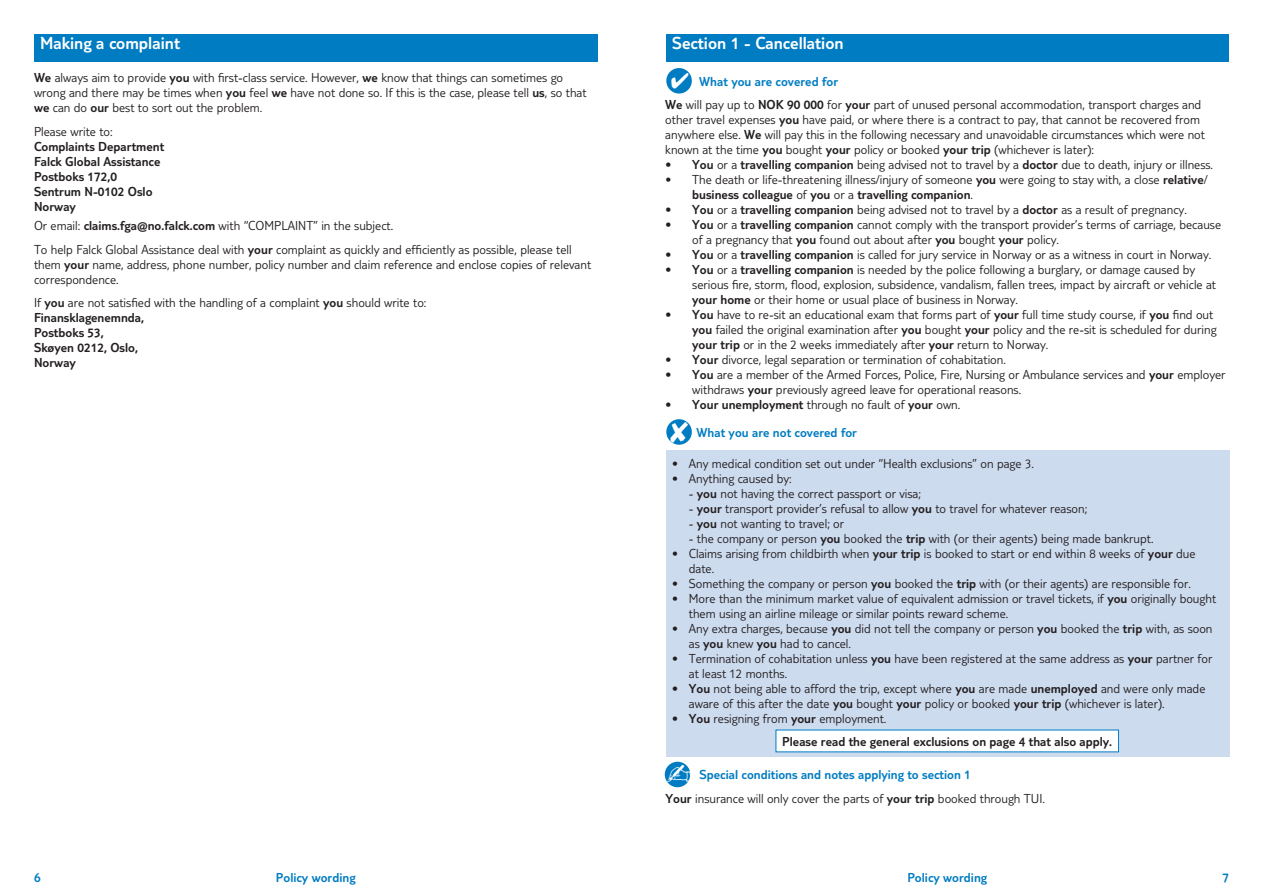
<style>
.page{position:relative;width:1263px;height:893px;background:#fff}
.page>*{position:absolute;margin:0;border:0;box-sizing:border-box;transform-origin:0 0}
.t1{font:300 18px "TUI Type Pro";color:#fff}
.t2{font:300 13.5px/15px "TUI Type Pro";color:#231f20}
.t3{font:300 13.5px "TUI Type Pro";color:#231f20}
.t4{font:300 13.5px "TUI Type Pro";color:#007cc2}
.s1{font-style:inherit}
</style>
<div class="page">
<div style="left:666px;top:34px;width:562px;height:28px;background:#007cc2"></div>
<div style="left:666px;top:450px;width:563px;height:306px;background:#cddbef"></div>
<div style="left:776px;top:730px;width:342px;height:22px;background:#fff"></div>
<svg style="left:666px;top:68px;width:26px;height:26px"></svg>
<svg style="left:666px;top:419px;width:26px;height:26px"></svg>
<div style="left:665px;top:762px;width:25px;height:25px;background:#007cc2;border-radius:50%"></div>
<div style="left:34px;top:34px;width:563px;height:28px;background:#007cc2"></div>
<svg style="left:671px;top:421px;width:17px;height:21px"></svg>
<svg style="left:667px;top:765px;width:24px;height:17px"></svg>
<svg style="left:671px;top:73px;width:17px;height:16px"></svg>
<p class="t1" style="left:40px;top:33px;width:142px">Making a complaint</p>
<p class="t2" style="left:34px;top:70px;width:554px"><span class="s1">We</span> always aim to provide <span class="s1">you</span> with first-class service. However, <span class="s1">we</span> know that things can sometimes go wrong and there may be times when <span class="s1">you</span> feel <span class="s1">we</span> have not done so. If this is the case, please tell <span class="s1">us</span>, so that <span class="s1">we</span> can do <span class="s1">our</span> best to sort out the problem.</p>
<p class="t2" style="left:34px;top:124px;width:80px">Please write to:</p>
<p class="t3" style="left:34px;top:139px;width:132px">Complaints Department</p>
<p class="t3" style="left:34px;top:154px;width:128px">Falck Global Assistance</p>
<p class="t3" style="left:34px;top:169px;width:85px">Postboks 172,0</p>
<p class="t3" style="left:34px;top:184px;width:120px">Sentrum N-0102 Oslo</p>
<p class="t3" style="left:34px;top:199px;width:43px">Norway</p>
<p class="t2" style="left:34px;top:218px;width:361px">Or email: <span class="s1">claims.fga@no.falck.com</span> with “COMPLAINT” in the subject.</p>
<p class="t2" style="left:34px;top:241px;width:559px">To help Falck Global Assistance deal with <span class="s1">your</span> complaint as quickly and efficiently as possible, please tell them <span class="s1">your</span> name, address, phone number, policy number and claim reference and enclose copies of relevant correspondence.</p>
<p class="t2" style="left:34px;top:295px;width:394px">If <span class="s1">you</span> are not satisfied with the handling of a complaint <span class="s1">you</span> should write to:</p>
<p class="t3" style="left:34px;top:310px;width:112px">Finansklagenemnda,</p>
<p class="t3" style="left:34px;top:325px;width:71px">Postboks 53,</p>
<p class="t3" style="left:34px;top:340px;width:106px">Skøyen 0212, Oslo,</p>
<p class="t3" style="left:34px;top:355px;width:43px">Norway</p>
<p class="t1" style="left:672px;top:33px;width:173px">Section 1 - Cancellation</p>
<p class="t4" style="left:699px;top:74px;width:140px">What you are covered for</p>
<p class="t2" style="left:665px;top:97px;width:541px"><span class="s1">We</span> will pay up to <span class="s1">NOK 90 000</span> for <span class="s1">your</span> part of unused personal accommodation, transport charges and other travel expenses <span class="s1">you</span> have paid, or where there is a contract to pay, that cannot be recovered from anywhere else. <span class="s1">We</span> will pay this in the following necessary and unavoidable circumstances which were not known at the time <span class="s1">you</span> bought <span class="s1">your</span> policy or booked <span class="s1">your trip</span> (whichever is later):</p>
<p class="t2" style="left:665px;top:157px;width:549px"><span class="s1">• You</span> or a <span class="s1">travelling companion</span> being advised not to travel by a <span class="s1">doctor</span> due to death, injury or illness.</p>
<p class="t2" style="left:692px;top:172px;width:517px;text-indent:-27px">• The death or life-threatening illness/injury of someone <span class="s1">you</span> were going to stay with, a close <span class="s1">relative</span>/ <span class="s1">business colleague</span> of <span class="s1">you</span> or a <span class="s1">travelling companion</span>.</p>
<p class="t2" style="left:665px;top:202px;width:523px"><span class="s1">• You</span> or a <span class="s1">travelling companion</span> being advised not to travel by a <span class="s1">doctor</span> as a result of pregnancy.</p>
<p class="t2" style="left:692px;top:217px;width:530px;text-indent:-27px"><span class="s1">• You</span> or a <span class="s1">travelling companion</span> cannot comply with the transport provider’s terms of carriage, because of a pregnancy that <span class="s1">you</span> found out about after <span class="s1">you</span> bought <span class="s1">your</span> policy.</p>
<p class="t2" style="left:665px;top:247px;width:547px"><span class="s1">• You</span> or a <span class="s1">travelling companion</span> is called for jury service in Norway or as a witness in court in Norway.</p>
<p class="t2" style="left:692px;top:262px;width:525px;text-indent:-27px"><span class="s1">• You</span> or a <span class="s1">travelling companion</span> is needed by the police following a burglary, or damage caused by serious fire, storm, flood, explosion, subsidence, vandalism, fallen trees, impact by aircraft or vehicle at <span class="s1">your home</span> or their home or usual place of business in Norway.</p>
<p class="t2" style="left:692px;top:307px;width:526px;text-indent:-27px"><span class="s1">• You</span> have to re-sit an educational exam that forms part of <span class="s1">your</span> full time study course, if <span class="s1">you</span> find out <span class="s1">you</span> failed the original examination after <span class="s1">you</span> bought <span class="s1">your</span> policy and the re-sit is scheduled for during <span class="s1">your trip</span> or in the 2 weeks immediately after <span class="s1">your</span> return to Norway.</p>
<p class="t2" style="left:665px;top:352px;width:342px"><span class="s1">• Your</span> divorce, legal separation or termination of cohabitation.</p>
<p class="t2" style="left:692px;top:367px;width:535px;text-indent:-27px"><span class="s1">• You</span> are a member of the Armed Forces, Police, Fire, Nursing or Ambulance services and <span class="s1">your</span> employer withdraws <span class="s1">your</span> previously agreed leave for operational reasons.</p>
<p class="t3" style="left:665px;top:397px;width:297px">• Your unemployment <span class="s1">through no fault of</span> your <span class="s1">own.</span></p>
<p class="t4" style="left:697px;top:425px;width:162px">What you are not covered for</p>
<p class="t2" style="left:672px;top:456px;width:364px">• Any medical condition set out under “Health exclusions” on page 3.</p>
<p class="t2" style="left:672px;top:471px;width:121px">• Anything caused by:</p>
<p class="t2" style="left:689px;top:486px;width:234px">- <span class="s1">you</span> not having the correct passport or visa;</p>
<p class="t2" style="left:689px;top:501px;width:400px">- <span class="s1">your</span> transport provider’s refusal to allow <span class="s1">you</span> to travel for whatever reason;</p>
<p class="t2" style="left:689px;top:516px;width:157px">- <span class="s1">you</span> not wanting to travel; or</p>
<p class="t2" style="left:689px;top:531px;width:466px">- the company or person <span class="s1">you</span> booked the <span class="s1">trip</span> with (or their agents) being made bankrupt.</p>
<p class="t2" style="left:689px;top:546px;width:508px;text-indent:-17px">• Claims arising from childbirth when <span class="s1">your trip</span> is booked to start or end within 8 weeks of <span class="s1">your</span> due date.</p>
<p class="t2" style="left:672px;top:576px;width:521px">• Something the company or person <span class="s1">you</span> booked the <span class="s1">trip</span> with (or their agents) are responsible for.</p>
<p class="t2" style="left:689px;top:591px;width:529px;text-indent:-17px">• More than the minimum market value of equivalent admission or travel tickets, if <span class="s1">you</span> originally bought them using an airline mileage or similar points reward scheme.</p>
<p class="t2" style="left:689px;top:621px;width:525px;text-indent:-17px">• Any extra charges, because <span class="s1">you</span> did not tell the company or person <span class="s1">you</span> booked the <span class="s1">trip</span> with, as soon as <span class="s1">you</span> knew <span class="s1">you</span> had to cancel.</p>
<p class="t2" style="left:689px;top:651px;width:525px;text-indent:-17px">• Termination of cohabitation unless <span class="s1">you</span> have been registered at the same address as <span class="s1">your</span> partner for at least 12 months.</p>
<p class="t2" style="left:689px;top:681px;width:518px;text-indent:-17px"><span class="s1">• You</span> not being able to afford the trip, except where <span class="s1">you</span> are made <span class="s1">unemployed</span> and were only made aware of this after the date <span class="s1">you</span> bought <span class="s1">your</span> policy or booked <span class="s1">your trip</span> (whichever is later).</p>
<p class="t2" style="left:672px;top:711px;width:216px"><span class="s1">• You</span> resigning from <span class="s1">your</span> employment.</p>
<p class="t3" style="left:782px;top:733px;width:331px">Please read the general exclusions on page 4 that also apply.</p>
<p class="t4" style="left:700px;top:767px;width:273px">Special conditions and notes applying to section 1</p>
<p class="t2" style="left:665px;top:791px;width:381px"><span class="s1">Your</span> insurance will only cover the parts of <span class="s1">your trip</span> booked through TUI.</p>
<p class="t4" style="left:34px;top:869px;width:8px">6</p>
<p class="t4" style="left:276px;top:869px;width:81px">Policy wording</p>
<p class="t4" style="left:907px;top:869px;width:81px">Policy wording</p>
<p class="t4" style="left:1222px;top:869px;width:8px">7</p>
</div>
